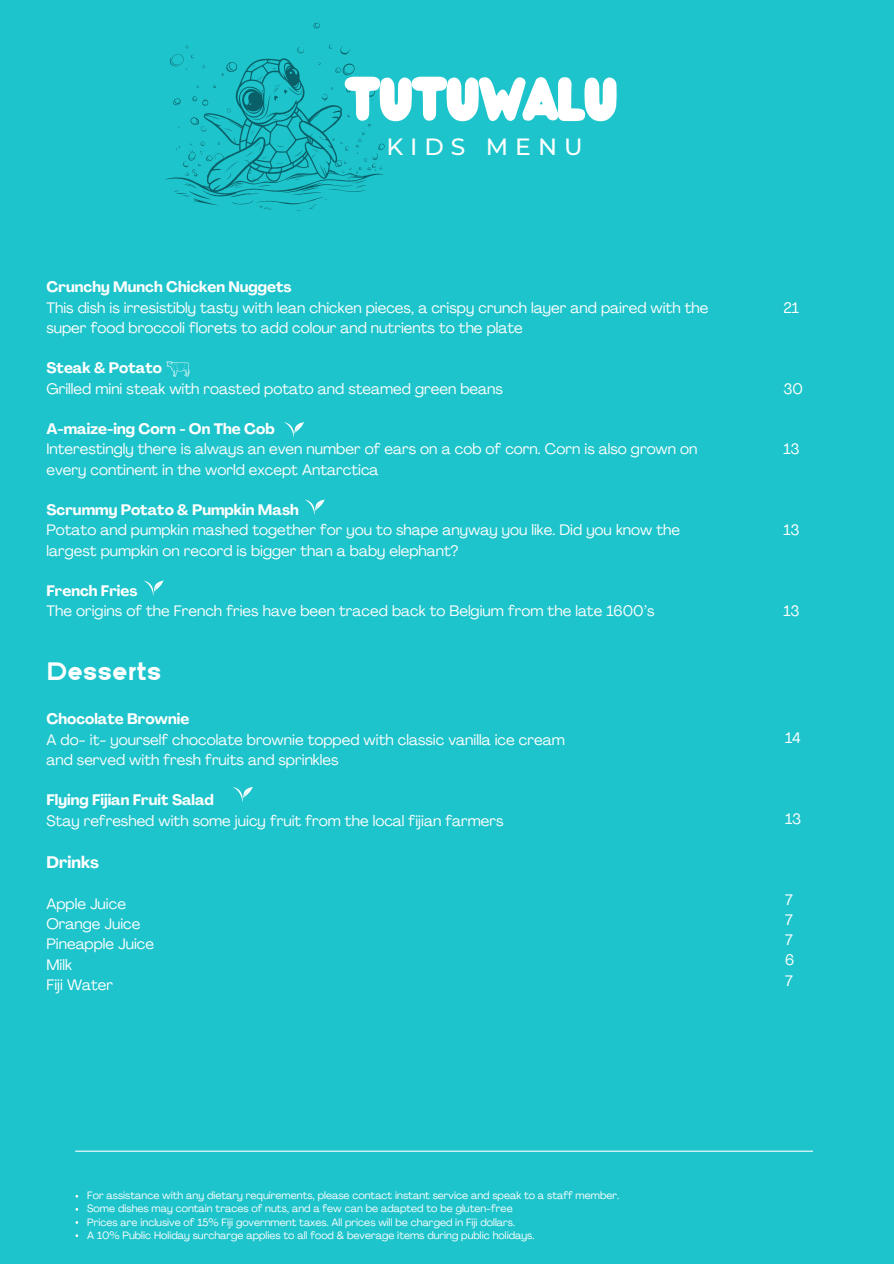
<style>
.page{position:relative;width:894px;height:1264px;background:#fff}
.page>*{position:absolute;margin:0;border:0;box-sizing:border-box;transform-origin:0 0}
.t1{font:53.4px "Wedges";letter-spacing:-.035em;color:#fff}
.t2{font:700 24px "Aginoe Sans";color:#fff}
.t3{font:500 23.4px "Montserrat";letter-spacing:.3em;color:#fff}
.t4{font:700 16.5px "Agrandir";color:#fff}
.t5{font:15px/20.2px "Agrandir";color:#fff}
.t6{font:700 15px "Agrandir";color:#fff}
.t7{font:10.5px/13.2px "Agrandir";color:#fff}
</style>
<div class="page">
<div style="left:0;top:0;width:893px;height:1263px;background:#1ec4cb"></div>
<svg style="left:313px;top:22px;width:7px;height:7px"></svg>
<svg style="left:165px;top:44px;width:220px;height:167px"></svg>
<svg style="left:166px;top:361px;width:24px;height:16px"></svg>
<svg style="left:284px;top:422px;width:20px;height:16px"></svg>
<svg style="left:305px;top:499px;width:20px;height:16px"></svg>
<svg style="left:143px;top:580px;width:21px;height:16px"></svg>
<svg style="left:233px;top:787px;width:20px;height:15px"></svg>
<hr style="left:75px;top:1150px;width:737px;height:1px;background:#fff">
<h1 class="t1" style="left:345px;top:60px;width:275px">TUTUWALU</h1>
<h3 class="t3" style="left:386px;top:132px;width:198px">KIDS MENU</h3>
<p class="t6" style="left:46px;top:281px;width:246px">Crunchy Munch Chicken Nuggets</p>
<p class="t5" style="left:46px;top:298px;width:663px">This dish is irresistibly tasty with lean chicken pieces, a crispy crunch layer and paired with the super food broccoli florets to add colour and nutrients to the plate</p>
<p class="t6" style="left:46px;top:362px;width:117px">Steak &amp; Potato</p>
<p class="t5" style="left:46px;top:379px;width:457px">Grilled mini steak with roasted potato and steamed green beans</p>
<p class="t6" style="left:46px;top:423px;width:230px">A-maize-ing Corn - On The Cob</p>
<p class="t5" style="left:46px;top:440px;width:652px">Interestingly there is always an even number of ears on a cob of corn. Corn is also grown on every continent in the world except Antarctica</p>
<p class="t6" style="left:46px;top:504px;width:254px">Scrummy Potato &amp; Pumpkin Mash</p>
<p class="t5" style="left:46px;top:521px;width:635px">Potato and pumpkin mashed together for you to shape anyway you like. Did you know the largest pumpkin on record is bigger than a baby elephant?</p>
<p class="t6" style="left:46px;top:585px;width:93px">French Fries</p>
<p class="t5" style="left:46px;top:602px;width:609px">The origins of the French fries have been traced back to Belgium from the late 1600’s</p>
<h2 class="t2" style="left:46px;top:662px;width:116px">Desserts</h2>
<p class="t6" style="left:46px;top:713px;width:144px">Chocolate Brownie</p>
<p class="t5" style="left:46px;top:730px;width:519px">A do- it- yourself chocolate brownie topped with classic vanilla ice cream and served with fresh fruits and sprinkles</p>
<p class="t6" style="left:46px;top:794px;width:169px">Flying Fijian Fruit Salad</p>
<p class="t5" style="left:46px;top:811px;width:458px">Stay refreshed with some juicy fruit from the local fijian farmers</p>
<p class="t4" style="left:46px;top:856px;width:54px">Drinks</p>
<p class="t5" style="left:46px;top:895px;width:109px">Apple Juice<br>Orange Juice<br>Pineapple Juice<br>Milk<br>Fiji Water</p>
<p class="t5" style="left:783px;top:298px;width:17px">21</p>
<p class="t5" style="left:783px;top:379px;width:21px">30</p>
<p class="t5" style="left:783px;top:440px;width:18px">13</p>
<p class="t5" style="left:783px;top:521px;width:18px">13</p>
<p class="t5" style="left:783px;top:602px;width:18px">13</p>
<p class="t5" style="left:784px;top:728px;width:17px">14</p>
<p class="t5" style="left:784px;top:809px;width:18px">13</p>
<p class="t5" style="left:784px;top:890px;width:11px;text-align:justify">7<br>7<br>7<br>6<br>7</p>
<p class="t7" style="left:87px;top:1189px;width:533px">For assistance with any dietary requirements, please contact instant service and speak to a staff member.<br>Some dishes may contain traces of nuts, and a few can be adapted to be gluten-free<br>Prices are inclusive of 15% Fiji government taxes. All prices will be charged in Fiji dollars.<br>A 10% Public Holiday surcharge applies to all food &amp; beverage items during public holidays.</p>
</div>
